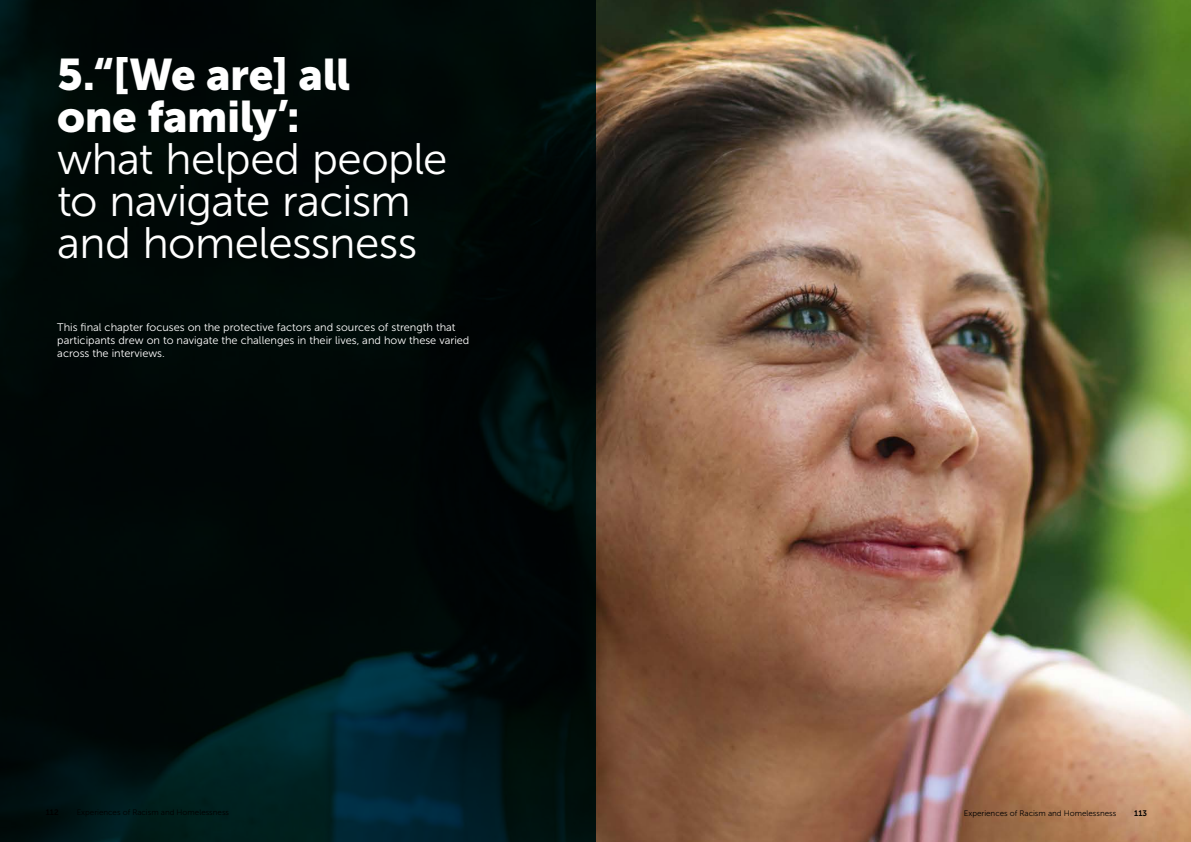
<style>
.page{position:relative;width:1191px;height:842px;background:#fff}
.page>*{position:absolute;margin:0;border:0;box-sizing:border-box;transform-origin:0 0}
.Page_title{font:44px/42px "Museo Sans 300";letter-spacing:-.015em;color:#fff}
.t1{font:11px/13px "Museo Sans 300";color:#fff}
.t2{font:8px "Museo Sans 300";color:#000}
.t3{font:8px "Museo Sans 700";color:#000}
.s1{font-family:"Museo Sans 900"}
</style>
<div class="page">
<img style="left:595px;top:0;width:596px;height:842px">
<svg style="left:0;top:0;width:595px;height:842px;fill:#000806"></svg>
<p class="Page_title" style="left:57px;top:54px;width:392px"><span class="s1">5.“[We are] all<br>one family’:<br></span>what helped people to navigate racism and homelessness</p>
<p class="t1" style="left:57px;top:321px;width:414px">This final chapter focuses on the protective factors and sources of strength that participants drew on to navigate the challenges in their lives, and how these varied across the interviews.</p>
<p class="t2" style="left:963px;top:809px;width:154px">Experiences of Racism and Homelessness</p>
<p class="t3" style="left:1134px;top:809px;width:14px">113</p>
</div>
